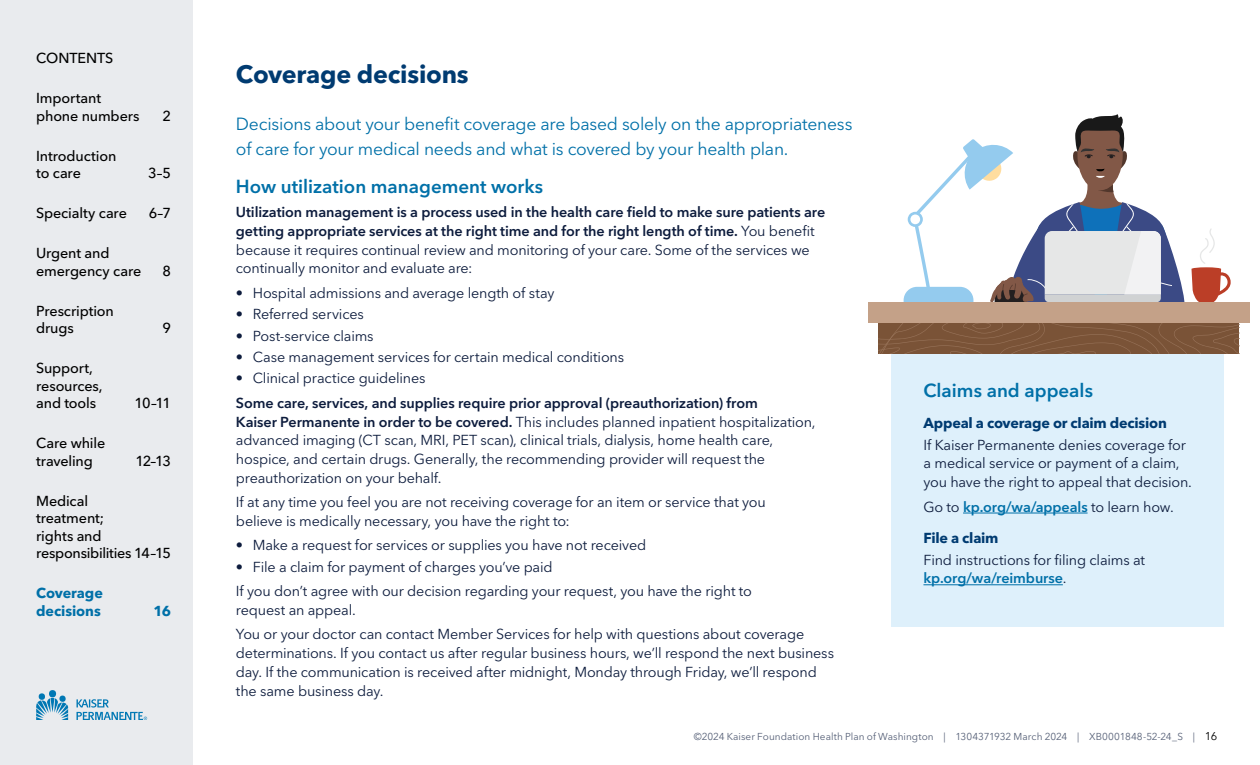
<style>
.page{position:relative;width:1260px;height:765px;background:#fff}
.page>*{position:absolute;margin:0;border:0;box-sizing:border-box;transform-origin:0 0}
.t1{font:700 25px "Avenir Next LT Pro";letter-spacing:-.01em;color:#003b71}
.t2{font:600 18.75px "Avenir Next LT Pro";color:#0070a8}
.t3{font:17.5px/25px "Avenir Next LT Pro";letter-spacing:-.015em;color:#0070a8}
.t4{font:14.38px/18.8px "Avenir Next LT Pro";letter-spacing:-.01em;color:#0d1c3d}
.t5{font:600 14.38px/18.8px "Avenir Next LT Pro";letter-spacing:-.005em;color:#0d1c3d}
.t6{font:500 14.38px/17.5px "Avenir Next LT Pro";letter-spacing:-.01em;color:#000}
.t7{font:700 14.38px "Avenir Next LT Pro";letter-spacing:-.015em;color:#003b71}
.t8{font:600 14.38px "Avenir Next LT Pro";letter-spacing:-.005em;color:#0070a8}
.t9{font:700 14.38px/17.5px "Avenir Next LT Pro";letter-spacing:-.005em;color:#0070a8}
.t10{font:10px "Avenir Next LT Pro";letter-spacing:.005em;color:#566077}
.s1{font-weight:400}
.s2{font-weight:600}
.s3{font-weight:400;color:#0d1c3d}
.s4{font-weight:600;color:#0070a8}
.s5{font-size:11.25px;color:#000}
</style>
<div class="page">
<div style="left:0;top:0;width:193px;height:765px;background:#e9ebee"></div>
<div style="left:891px;top:354px;width:332px;height:273px;background:#def0fb"></div>
<hr style="left:963px;top:513px;width:125px;height:1px;background:#0070a8">
<hr style="left:923px;top:584px;width:140px;height:1px;background:#0070a8">
<svg style="left:36px;top:693px;width:32px;height:27px"></svg>
<div style="left:49px;top:690px;width:7px;height:7px;background:#0178b4;border-radius:50%"></div>
<svg style="left:77px;top:699px;width:70px;height:21px"></svg>
<svg style="left:878px;top:114px;width:361px;height:239px"></svg>
<div style="left:868px;top:302px;width:381px;height:20px;background:#c4a188"></div>
<p class="t6" style="left:36px;top:49px;width:79px">CONTENTS</p>
<p class="t6" style="left:36px;top:90px;width:105px">Important phone numbers</p>
<p class="t6" style="left:163px;top:107px;width:10px">2</p>
<p class="t6" style="left:36px;top:147px;width:82px">Introduction to care</p>
<p class="t6" style="left:148px;top:165px;width:25px">3–5</p>
<p class="t6" style="left:36px;top:205px;width:92px">Specialty care</p>
<p class="t6" style="left:149px;top:205px;width:24px">6–7</p>
<p class="t6" style="left:36px;top:245px;width:107px">Urgent and emergency care</p>
<p class="t6" style="left:163px;top:262px;width:10px">8</p>
<p class="t6" style="left:36px;top:302px;width:79px">Prescription drugs</p>
<p class="t6" style="left:36px;top:360px;width:68px">Support, resources, and tools</p>
<p class="t6" style="left:163px;top:320px;width:10px">9</p>
<p class="t6" style="left:135px;top:395px;width:38px">10–11</p>
<p class="t6" style="left:36px;top:435px;width:71px">Care while traveling</p>
<p class="t6" style="left:135px;top:452px;width:37px">12–13</p>
<p class="t6" style="left:36px;top:492px;width:136px">Medical<br>treatment;<br>rights and responsibilities 14–15</p>
<p class="t9" style="left:36px;top:585px;width:68px">Coverage decisions</p>
<p class="t9" style="left:154px;top:602px;width:19px">16</p>
<h2 class="t1" style="left:236px;top:59px;width:234px">Coverage decisions</h2>
<p class="t3" style="left:236px;top:112px;width:618px">Decisions about your benefit coverage are based solely on the appropriateness of care for your medical needs and what is covered by your health plan.</p>
<h3 class="t2" style="left:236px;top:175px;width:309px">How utilization management works</h3>
<p class="t5" style="left:236px;top:203px;width:591px">Utilization management is a process used in the health care field to make sure patients are getting appropriate services at the right time and for the right length of time. <span class="s1">You benefit because it requires continual review and monitoring of your care. Some of the services we continually monitor and evaluate are:</span></p>
<p class="t4" style="left:236px;top:283px;width:320px">• Hospital admissions and average length of stay</p>
<p class="t4" style="left:236px;top:305px;width:129px">• Referred services</p>
<p class="t4" style="left:236px;top:326px;width:139px">• Post-service claims</p>
<p class="t4" style="left:236px;top:348px;width:390px">• Case management services for certain medical conditions</p>
<p class="t4" style="left:236px;top:369px;width:191px">• Clinical practice guidelines</p>
<p class="t4" style="left:236px;top:393px;width:581px"><span class="s2">Some care, services, and supplies require prior approval (preauthorization) from<br>Kaiser Permanente in order to be covered.</span> This includes planned inpatient hospitalization, advanced imaging (CT scan, MRI, PET scan), clinical trials, dialysis, home health care, hospice, and certain drugs. Generally, the recommending provider will request the preauthorization on your behalf.</p>
<p class="t4" style="left:236px;top:493px;width:531px">If at any time you feel you are not receiving coverage for an item or service that you believe is medically necessary, you have the right to:</p>
<p class="t4" style="left:236px;top:536px;width:412px">• Make a request for services or supplies you have not received</p>
<p class="t4" style="left:236px;top:557px;width:318px">• File a claim for payment of charges you’ve paid</p>
<p class="t4" style="left:236px;top:582px;width:518px">If you don’t agree with our decision regarding your request, you have the right to request an appeal.</p>
<p class="t4" style="left:236px;top:625px;width:600px">You or your doctor can contact Member Services for help with questions about coverage determinations. If you contact us after regular business hours, we’ll respond the next business day. If the communication is received after midnight, Monday through Friday, we’ll respond the same business day.</p>
<h3 class="t2" style="left:923px;top:379px;width:171px">Claims and appeals</h3>
<h4 class="t7" style="left:923px;top:414px;width:245px">Appeal a coverage or claim decision</h4>
<p class="t4" style="left:923px;top:435px;width:270px">If Kaiser Permanente denies coverage for a medical service or payment of a claim, you have the right to appeal that decision.</p>
<p class="t8" style="left:923px;top:498px;width:252px"><span class="s3">Go to</span> kp.org/wa/appeals <span class="s3">to learn how.</span></p>
<h4 class="t7" style="left:923px;top:529px;width:77px">File a claim</h4>
<p class="t4" style="left:923px;top:550px;width:223px">Find instructions for filing claims at <span class="s4">kp.org/wa/reimburse</span>.</p>
<p class="t10" style="left:694px;top:731px;width:525px">©2024 Kaiser Foundation Health Plan of Washington | 1304371932 March 2024 | XB0001848-52-24_S | <span class="s5">16</span></p>
</div>
